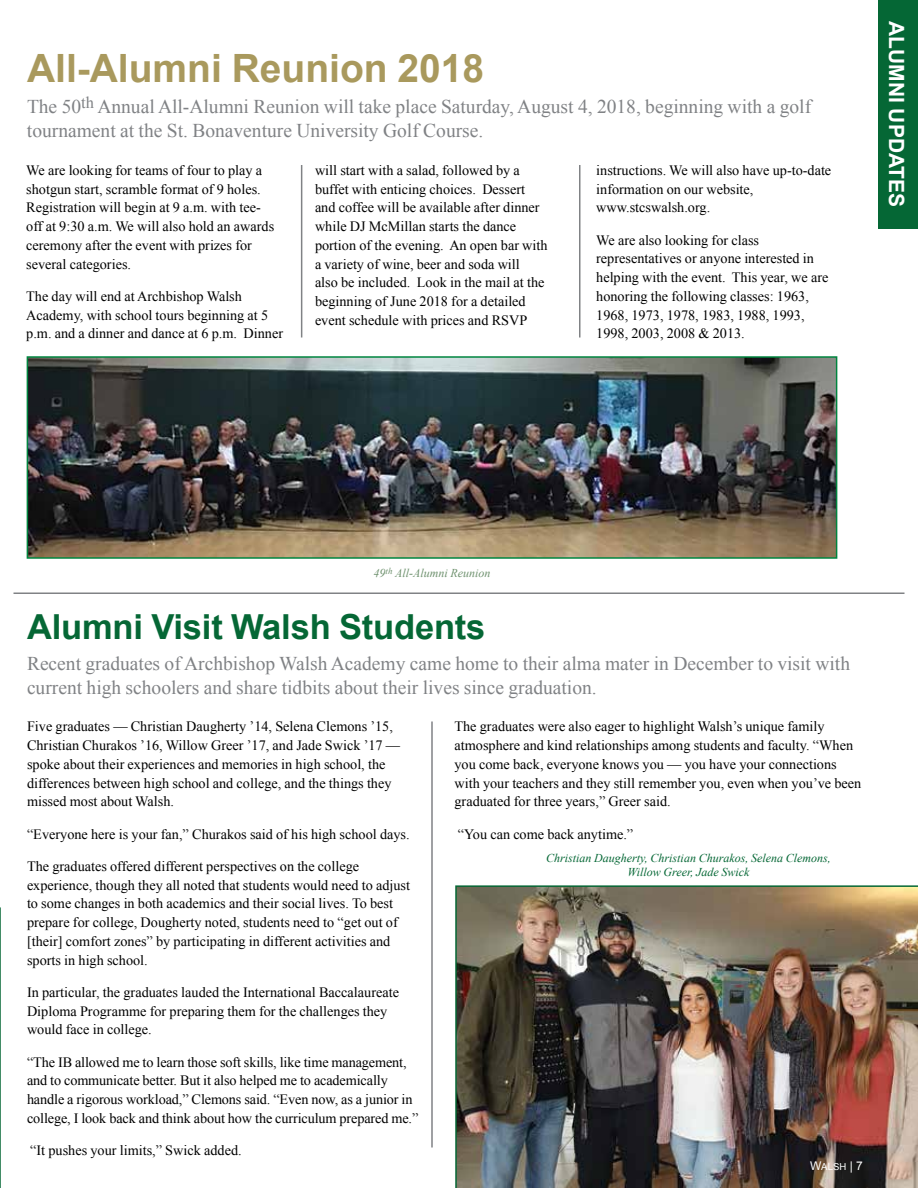
<style>
.page{position:relative;width:918px;height:1188px;background:#fff}
.page>*{position:absolute;margin:0;border:0;box-sizing:border-box;transform-origin:0 0}
.t1{font:700 39px "Arial";color:#a9995d}
.t2{font:700 34.5px "Arial";letter-spacing:-.005em;color:#056735}
.t3{font:700 21px "Arial";color:#fff}
.t4{font:19.5px/24px "Times New Roman";color:#808285}
.t5{font:14.25px/18.8px "Times New Roman";color:#000}
.t6{font:italic 12px/14.4px "Times New Roman";color:#056735;text-align:center}
.t7{font:italic 12px "Times New Roman";color:#6f926f}
.t8{font:9.6px "Arial MT SC800";color:#fff}
.s1{font-size:12px}
.s2{font-family:"Arial";font-size:12px}
</style>
<div class="page">
<div style="left:878px;top:0;width:40px;height:229px;background:#056735"></div>
<hr style="left:579px;top:165px;width:1px;height:173px;background:#808285">
<hr style="left:301px;top:165px;width:1px;height:173px;background:#808285">
<img style="left:30px;top:359px;width:804px;height:197px">
<div style="left:27px;top:356px;width:810px;height:203px;border:2px solid #00853f"></div>
<hr style="left:14px;top:592px;width:890px;height:2px;background:#808285">
<hr style="left:431px;top:722px;width:2px;height:426px;background:#808285">
<img style="left:455px;top:885px;width:463px;height:303px">
<svg style="left:0;top:907px;width:1px;height:281px"></svg>
<h1 class="t1" style="left:27px;top:43px;width:459px">All-Alumni Reunion 2018</h1>
<h3 class="t4" style="left:27px;top:94px;width:786px">The 50<sup>th</sup> Annual All-Alumni Reunion will take place Saturday, August 4, 2018, beginning with a golf tournament at the St. Bonaventure University Golf Course.</h3>
<p class="t5" style="left:26px;top:161px;width:250px">We are looking for teams of four to play a shotgun start, scramble format of 9 holes.<br>Registration will begin at 9 a.m. with tee&shy;off at 9:30 a.m. We will also hold an awards ceremony after the event with prizes for several categories.</p>
<p class="t5" style="left:26px;top:287px;width:258px">The day will end at Archbishop Walsh<br>Academy, with school tours beginning at 5 p.m. and a dinner and dance at 6 p.m. Dinner</p>
<p class="t5" style="left:315px;top:161px;width:234px">will start with a salad, followed by a buffet with enticing choices. Dessert and coffee will be available after dinner while DJ McMillan starts the dance portion of the evening. An open bar with a variety of wine, beer and soda will<br>also be included. Look in the mail at the beginning of June 2018 for a detailed event schedule with prices and RSVP</p>
<p class="t5" style="left:596px;top:161px;width:237px">instructions. We will also have up-to-date information on our website, www.stcswalsh.org.</p>
<p class="t5" style="left:596px;top:230px;width:234px">We are also looking for class representatives or anyone interested in helping with the event. This year, we are honoring the following classes: 1963, 1968, 1973, 1978, 1983, 1988, 1993, 1998, 2003, 2008 &amp; 2013.</p>
<h3 class="t3" style="left:910px;top:21px;width:188px;rotate:90deg">ALUMNI UPDATES</h3>
<p class="t7" style="left:374px;top:565px;width:118px">49<sup>th</sup> All-Alumni Reunion</p>
<h2 class="t2" style="left:27px;top:604px;width:460px">Alumni Visit Walsh Students</h2>
<h3 class="t4" style="left:27px;top:651px;width:825px">Recent graduates of Archbishop Walsh Academy came home to their alma mater in December to visit with current high schoolers and share tidbits about their lives since graduation.</h3>
<p class="t5" style="left:27px;top:717px;width:375px">Five graduates — Christian Daugherty ’14, Selena Clemons ’15, Christian Churakos ’16, Willow Greer ’17, and Jade Swick ’17 — spoke about their experiences and memories in high school, the differences between high school and college, and the things they missed most about Walsh.</p>
<p class="t5" style="left:27px;top:824px;width:384px">“Everyone here is your fan,” Churakos said of his high school days.</p>
<p class="t5" style="left:27px;top:857px;width:385px">The graduates offered different perspectives on the college experience, though they all noted that students would need to adjust to some changes in both academics and their social lives. To best prepare for college, Dougherty noted, students need to “get out of [their] comfort zones” by participating in different activities and sports in high school.</p>
<p class="t5" style="left:27px;top:983px;width:374px">In particular, the graduates lauded the International Baccalaureate<br>Diploma Programme for preparing them for the challenges they would face in college.</p>
<p class="t5" style="left:27px;top:1052px;width:393px">“The IB allowed me to learn those soft skills, like time management, and to communicate better. But it also helped me to academically handle a rigorous workload,” Clemons said. “Even now, as a junior in college, I look back and think about how the curriculum prepared me.”</p>
<p class="t5" style="left:30px;top:1141px;width:213px">“It pushes your limits,” Swick added.</p>
<p class="t5" style="left:454px;top:717px;width:408px">The graduates were also eager to highlight Walsh’s unique family atmosphere and kind relationships among students and faculty. “When you come back, everyone knows you — you have your connections with your teachers and they still remember you, even when you’ve been graduated for three years,” Greer said.</p>
<p class="t5" style="left:458px;top:824px;width:177px">“You can come back anytime.”</p>
<p class="t6" style="left:546px;top:850px;width:286px">Christian Daugherty, Christian Churakos, Selena Clemons,<br>Willow Greer, Jade Swick</p>
<p class="t8" style="left:810px;top:1161px;width:54px"><span class="s1">W</span>alsh <span class="s2">|</span> <span class="s1">7</span></p>
</div>
